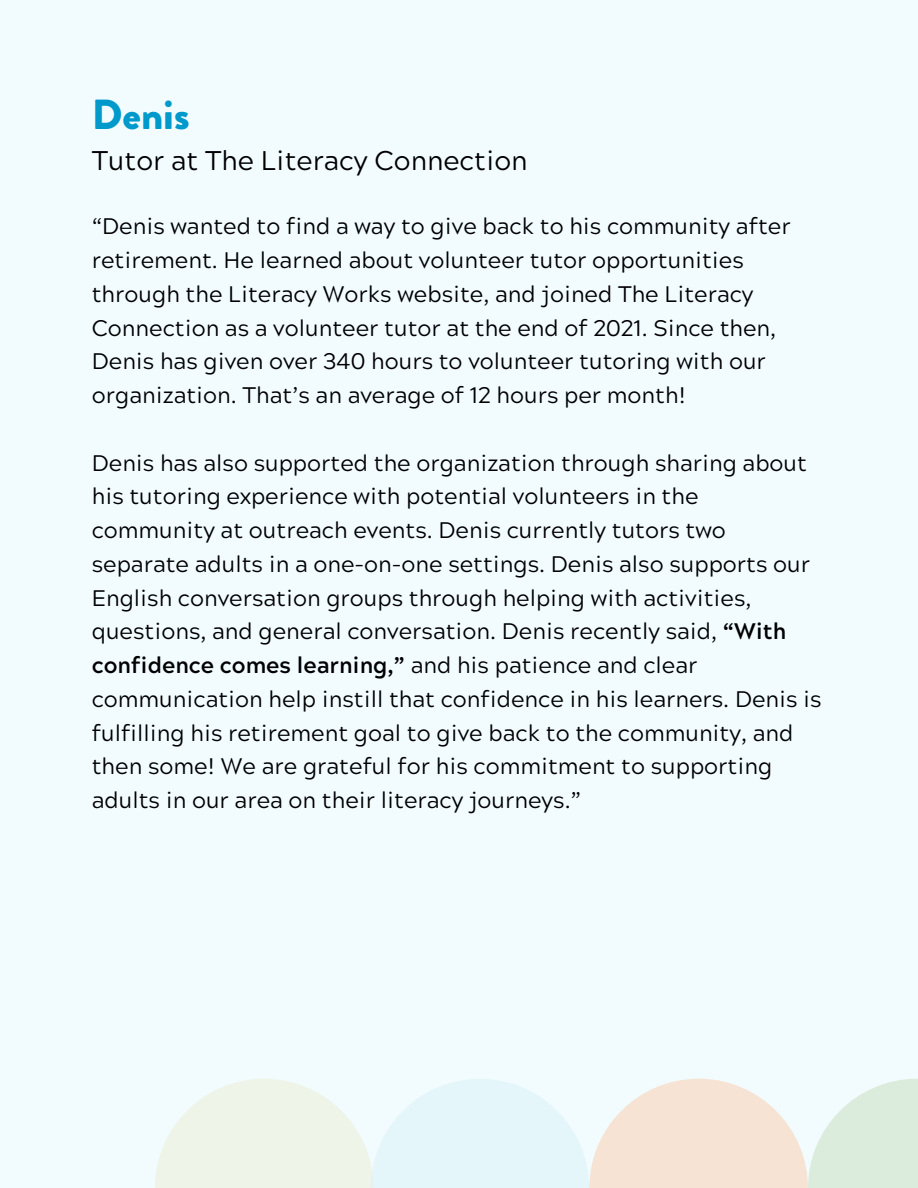
<style>
.page{position:relative;width:918px;height:1188px;background:#f2fcff}
.page>*{position:absolute;margin:0;border:0;box-sizing:border-box;transform-origin:0 0}
.t1{font:900 42px "Brandon Grotesque";color:#09c}
.t2{font:27px "Acherus Grotesque";color:#000}
.t3{font:22.5px/33.8px "Acherus Grotesque";color:#000}
.s1{font-weight:700}
</style>
<div class="page">
<svg style="left:155px;top:1079px;width:216px;height:109px;fill:#eef4e8"></svg>
<div style="left:371px;top:1079px;width:218px;height:109px;background:linear-gradient(to right,#e7f7fc,#e8f7fc)"></div>
<svg style="left:589px;top:1079px;width:219px;height:109px;fill:#f6e3d4"></svg>
<svg style="left:808px;top:1079px;width:110px;height:109px;fill:#dbecdd"></svg>
<p class="t1" style="left:92px;top:85px;width:99px">Denis</p>
<p class="t2" style="left:92px;top:149px;width:437px">Tutor at The Literacy Connection</p>
<h1 class="t3" style="left:92px;top:213px;width:700px">“Denis wanted to find a way to give back to his community after retirement. He learned about volunteer tutor opportunities through the Literacy Works website, and joined The Literacy Connection as a volunteer tutor at the end of 2021. Since then, Denis has given over 340 hours to volunteer tutoring with our organization. That’s an average of 12 hours per month!</h1>
<p class="t3" style="left:92px;top:449px;width:731px">Denis has also supported the organization through sharing about his tutoring experience with potential volunteers in the community at outreach events. Denis currently tutors two separate adults in a one-on-one settings. Denis also supports our English conversation groups through helping with activities, questions, and general conversation. Denis recently said, <span class="s1">“With confidence comes learning,”</span> and his patience and clear communication help instill that confidence in his learners. Denis is fulfilling his retirement goal to give back to the community, and then some! We are grateful for his commitment to supporting adults in our area on their literacy journeys.”</p>
</div>
